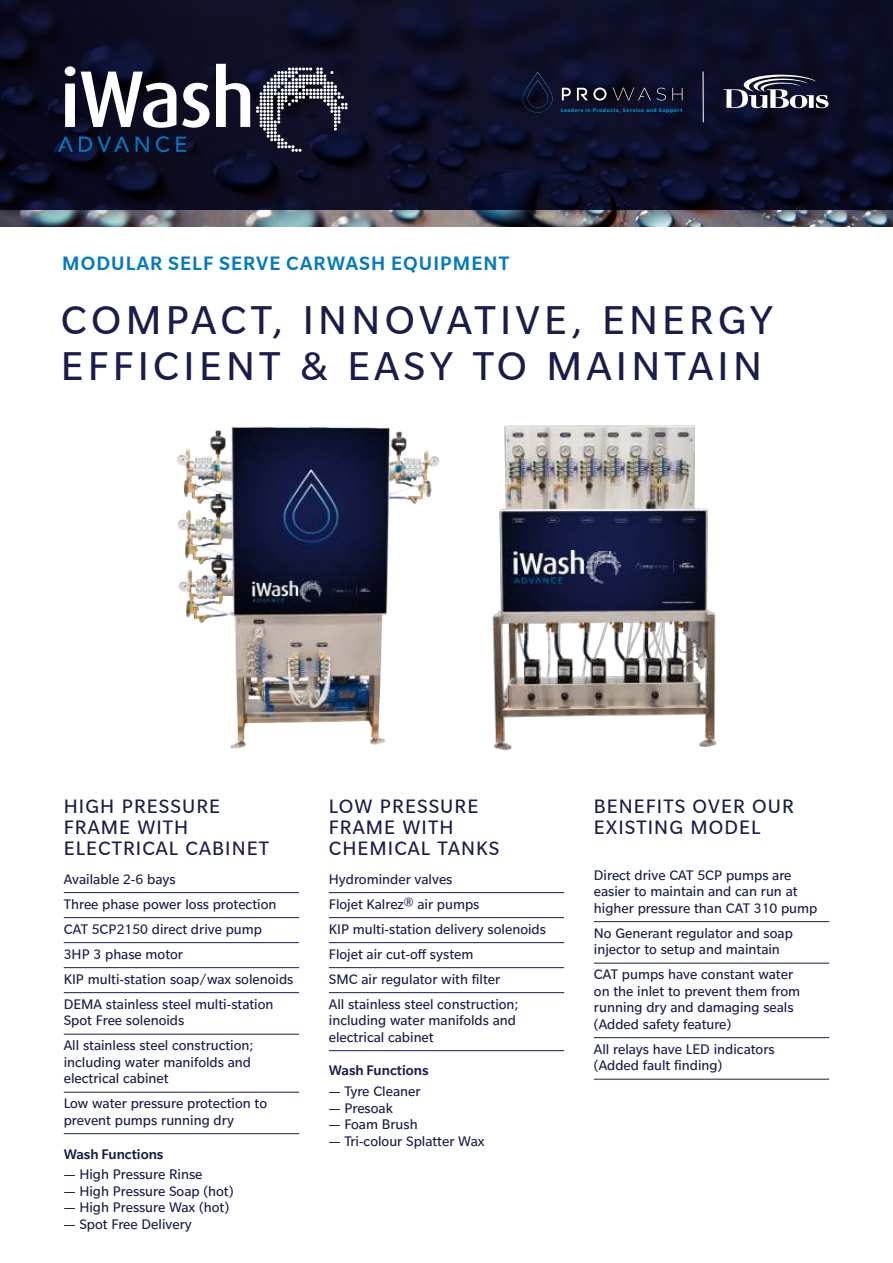
<style>
.page{position:relative;width:893px;height:1263px;background:#fff}
.page>*{position:absolute;margin:0;border:0;box-sizing:border-box;transform-origin:0 0}
.t1{font:43.5px/45.5px "Slate Pro";letter-spacing:.1em;color:#1a1d4c}
.t2{font:21px/21px "Slate Pro";letter-spacing:.05em;color:#1a1d4c}
.t3{font:500 21px "Slate Pro";letter-spacing:.05em;color:#007ac2}
.t4{font:15px/25px "Slate Pro";color:#1a1d4c}
.t5{font:500 15px "Slate Pro";color:#1a1d4c}
.t6{font:500 5.7px "Slate Pro";letter-spacing:.1em;color:#00aeef}
</style>
<div class="page">
<img style="left:0;top:209px;width:893px;height:17px">
<svg style="left:0;top:0;width:893px;height:209px;fill:#0d0e27"></svg>
<svg style="left:65px;top:66px;width:10px;height:61px"></svg>
<svg style="left:81px;top:72px;width:95px;height:56px"></svg>
<svg style="left:182px;top:83px;width:28px;height:45px"></svg>
<svg style="left:216px;top:64px;width:34px;height:63px"></svg>
<svg style="left:256px;top:67px;width:92px;height:85px"></svg>
<svg style="left:58px;top:137px;width:15px;height:15px"></svg>
<svg style="left:79px;top:137px;width:50px;height:15px"></svg>
<svg style="left:136px;top:137px;width:13px;height:15px"></svg>
<svg style="left:156px;top:136px;width:13px;height:16px"></svg>
<svg style="left:176px;top:137px;width:10px;height:15px"></svg>
<svg style="left:522px;top:71px;width:32px;height:42px"></svg>
<svg style="left:562px;top:88px;width:9px;height:12px"></svg>
<svg style="left:657px;top:88px;width:9px;height:13px"></svg>
<svg style="left:672px;top:88px;width:10px;height:12px"></svg>
<svg style="left:613px;top:88px;width:38px;height:12px"></svg>
<svg style="left:577px;top:88px;width:29px;height:13px"></svg>
<svg style="left:723px;top:75px;width:106px;height:34px"></svg>
<hr style="left:703px;top:72px;width:1px;height:50px;background:#fff">
<hr style="left:64px;top:892px;width:235px;height:1px;background:#1a1d4c">
<hr style="left:64px;top:917px;width:235px;height:1px;background:#1a1d4c">
<hr style="left:64px;top:942px;width:235px;height:1px;background:#1a1d4c">
<hr style="left:64px;top:967px;width:235px;height:1px;background:#1a1d4c">
<hr style="left:64px;top:992px;width:235px;height:1px;background:#1a1d4c">
<hr style="left:64px;top:1034px;width:235px;height:1px;background:#1a1d4c">
<hr style="left:64px;top:1092px;width:235px;height:1px;background:#1a1d4c">
<hr style="left:64px;top:1133px;width:235px;height:1px;background:#1a1d4c">
<hr style="left:329px;top:892px;width:235px;height:1px;background:#1a1d4c">
<hr style="left:329px;top:917px;width:235px;height:1px;background:#1a1d4c">
<hr style="left:329px;top:942px;width:235px;height:1px;background:#1a1d4c">
<hr style="left:329px;top:967px;width:235px;height:1px;background:#1a1d4c">
<hr style="left:329px;top:992px;width:235px;height:1px;background:#1a1d4c">
<hr style="left:329px;top:1050px;width:235px;height:1px;background:#1a1d4c">
<hr style="left:594px;top:921px;width:235px;height:1px;background:#1a1d4c">
<hr style="left:594px;top:963px;width:235px;height:1px;background:#1a1d4c">
<hr style="left:594px;top:1037px;width:235px;height:1px;background:#1a1d4c">
<hr style="left:594px;top:1079px;width:235px;height:1px;background:#1a1d4c">
<img style="left:492px;top:425px;width:225px;height:326px">
<img style="left:176px;top:426px;width:264px;height:323px">
<p class="t6" style="left:561px;top:108px;width:123px">Leaders in Products, Service and Support</p>
<h2 class="t3" style="left:62px;top:255px;width:448px">MODULAR SELF SERVE CARWASH EQUIPMENT</h2>
<h1 class="t1" style="left:61px;top:299px;width:714px">COMPACT, INNOVATIVE, ENERGY<br>EFFICIENT &amp; EASY TO MAINTAIN</h1>
<h2 class="t2" style="left:64px;top:796px;width:207px">HIGH PRESSURE<br>FRAME WITH<br>ELECTRICAL CABINET</h2>
<p class="t4" style="left:64px;top:867px;width:231px">Available 2-6 bays<br>Three phase power loss protection<br>CAT 5CP2150 direct drive pump<br>3HP 3 phase motor<br>KIP multi-station soap/wax solenoids<br>DEMA stainless steel multi-station</p>
<p class="t4" style="left:64px;top:1008px;width:191px">Spot Free solenoids<br>All stainless steel construction;</p>
<p class="t4" style="left:64px;top:1054px;width:189px;line-height:16.5px">including water manifolds and electrical cabinet</p>
<p class="t4" style="left:64px;top:1096px;width:205px;line-height:16.5px">Low water pressure protection to prevent pumps running dry</p>
<p class="t5" style="left:64px;top:1148px;width:101px">Wash Functions</p>
<p class="t4" style="left:64px;top:1162px;width:140px">— High Pressure Rinse</p>
<p class="t4" style="left:64px;top:1179px;width:171px">— High Pressure Soap (hot)</p>
<p class="t4" style="left:64px;top:1195px;width:167px">— High Pressure Wax (hot)</p>
<p class="t4" style="left:64px;top:1212px;width:130px">— Spot Free Delivery</p>
<h2 class="t2" style="left:329px;top:796px;width:172px">LOW PRESSURE<br>FRAME WITH<br>CHEMICAL TANKS</h2>
<p class="t4" style="left:329px;top:867px;width:219px">Hydrominder valves<br>Flojet Kalrez® air pumps<br>KIP multi-station delivery solenoids<br>Flojet air cut-off system<br>SMC air regulator with filter<br>All stainless steel construction;</p>
<p class="t4" style="left:329px;top:1013px;width:189px;line-height:16.5px">including water manifolds and electrical cabinet</p>
<p class="t5" style="left:329px;top:1065px;width:101px">Wash Functions</p>
<p class="t4" style="left:329px;top:1079px;width:93px">— Tyre Cleaner</p>
<p class="t4" style="left:329px;top:1096px;width:66px">— Presoak</p>
<p class="t4" style="left:329px;top:1112px;width:90px">— Foam Brush</p>
<p class="t4" style="left:329px;top:1129px;width:157px">— Tri-colour Splatter Wax</p>
<h2 class="t2" style="left:594px;top:796px;width:202px">BENEFITS OVER OUR<br>EXISTING MODEL</h2>
<p class="t4" style="left:594px;top:867px;width:225px;line-height:16.5px">Direct drive CAT 5CP pumps are easier to maintain and can run at higher pressure than CAT 310 pump</p>
<p class="t4" style="left:594px;top:925px;width:200px;line-height:16.5px">No Generant regulator and soap injector to setup and maintain</p>
<p class="t4" style="left:594px;top:967px;width:208px;line-height:16.5px">CAT pumps have constant water on the inlet to prevent them from running dry and damaging seals (Added safety feature)</p>
<p class="t4" style="left:594px;top:1041px;width:182px;line-height:16.5px">All relays have LED indicators (Added fault finding)</p>
</div>
